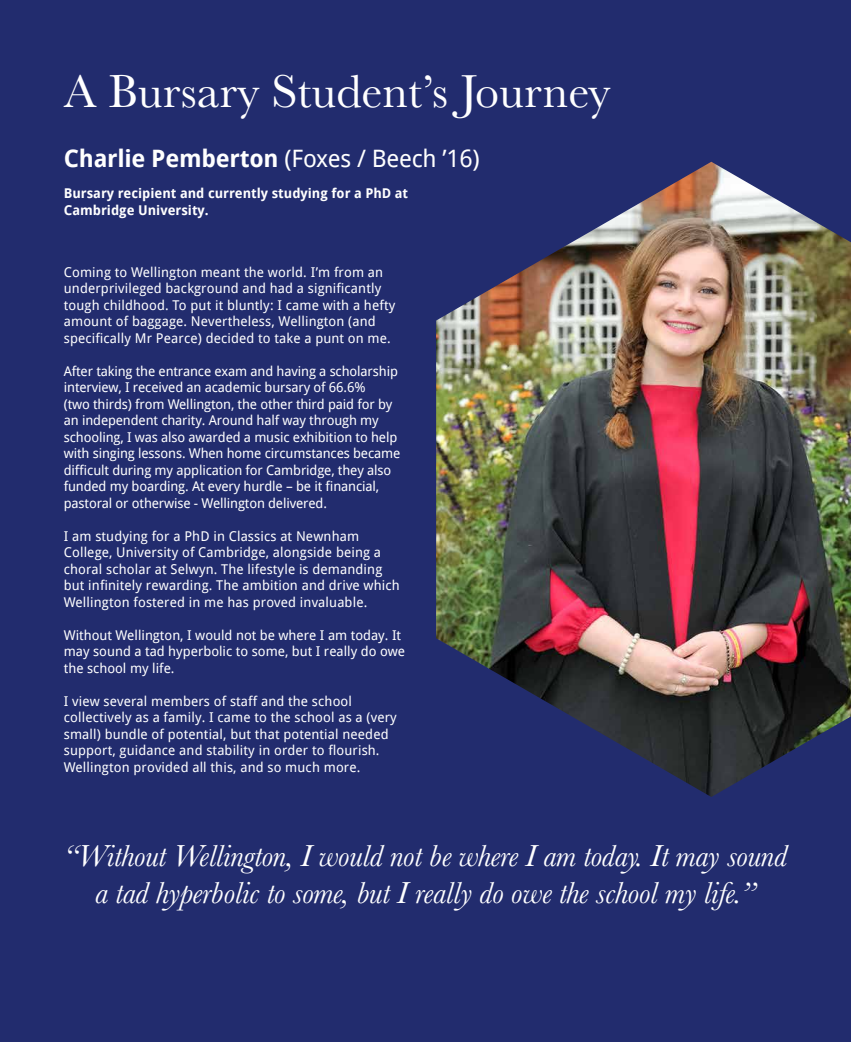
<style>
.page{position:relative;width:851px;height:1042px;background:#fff}
.page>*{position:absolute;margin:0;border:0;box-sizing:border-box;transform-origin:0 0}
.t1{font:48px "Baskerville";color:#fff}
.t2{font:italic 31.5px/37.5px "Baskerville";letter-spacing:-.01em;color:#fff;text-align:center}
.t3{font:700 24px "Droid Sans";letter-spacing:-.01em;color:#fff}
.t4{font:13.5px/16.5px "Droid Sans";letter-spacing:.01em;color:#fff}
.t5{font:13.5px/16.5px "Droid Sans";letter-spacing:-.01em;color:#fff}
.t6{font:700 13.5px/16.5px "Droid Sans";color:#fff}
.s1{font-weight:400}
</style>
<div class="page">
<div style="left:0;top:0;width:850px;height:1042px;background:#222c6e"></div>
<img style="left:436px;top:162px;width:414px;height:635px">
<h1 class="t1" style="left:64px;top:61px;width:548px">A Bursary Student’s Journey</h1>
<h3 class="t3" style="left:64px;top:142px;width:417px">Charlie Pemberton <span class="s1">(Foxes / Beech ’16)</span></h3>
<p class="t6" style="left:64px;top:185px;width:346px">Bursary recipient and currently studying for a PhD at<br>Cambridge University.</p>
<p class="t4" style="left:64px;top:263px;width:333px">Coming to Wellington meant the world. I’m from an underprivileged background and had a significantly tough childhood. To put it bluntly: I came with a hefty amount of baggage. Nevertheless, Wellington (and specifically Mr Pearce) decided to take a punt on me.</p>
<p class="t5" style="left:64px;top:362px;width:338px">After taking the entrance exam and having a scholarship interview, I received an academic bursary of 66.6%<br>(two thirds) from Wellington, the other third paid for by an independent charity. Around half way through my schooling, I was also awarded a music exhibition to help with singing lessons. When home circumstances became difficult during my application for Cambridge, they also funded my boarding. At every hurdle – be it financial, pastoral or otherwise - Wellington delivered.</p>
<p class="t4" style="left:64px;top:527px;width:337px">I am studying for a PhD in Classics at Newnham College, University of Cambridge, alongside being a choral scholar at Selwyn. The lifestyle is demanding but infinitely rewarding. The ambition and drive which Wellington fostered in me has proved invaluable.</p>
<p class="t4" style="left:64px;top:626px;width:343px">Without Wellington, I would not be where I am today. It may sound a tad hyperbolic to some, but I really do owe the school my life.</p>
<p class="t4" style="left:64px;top:692px;width:334px">I view several members of staff and the school collectively as a family. I came to the school as a (very small) bundle of potential, but that potential needed support, guidance and stability in order to flourish.<br>Wellington provided all this, and so much more.</p>
<h2 class="t2" style="left:64px;top:836px;width:724px">“Without Wellington, I would not be where I am today. It may sound a tad hyperbolic to some, but I really do owe the school my life.”</h2>
</div>
